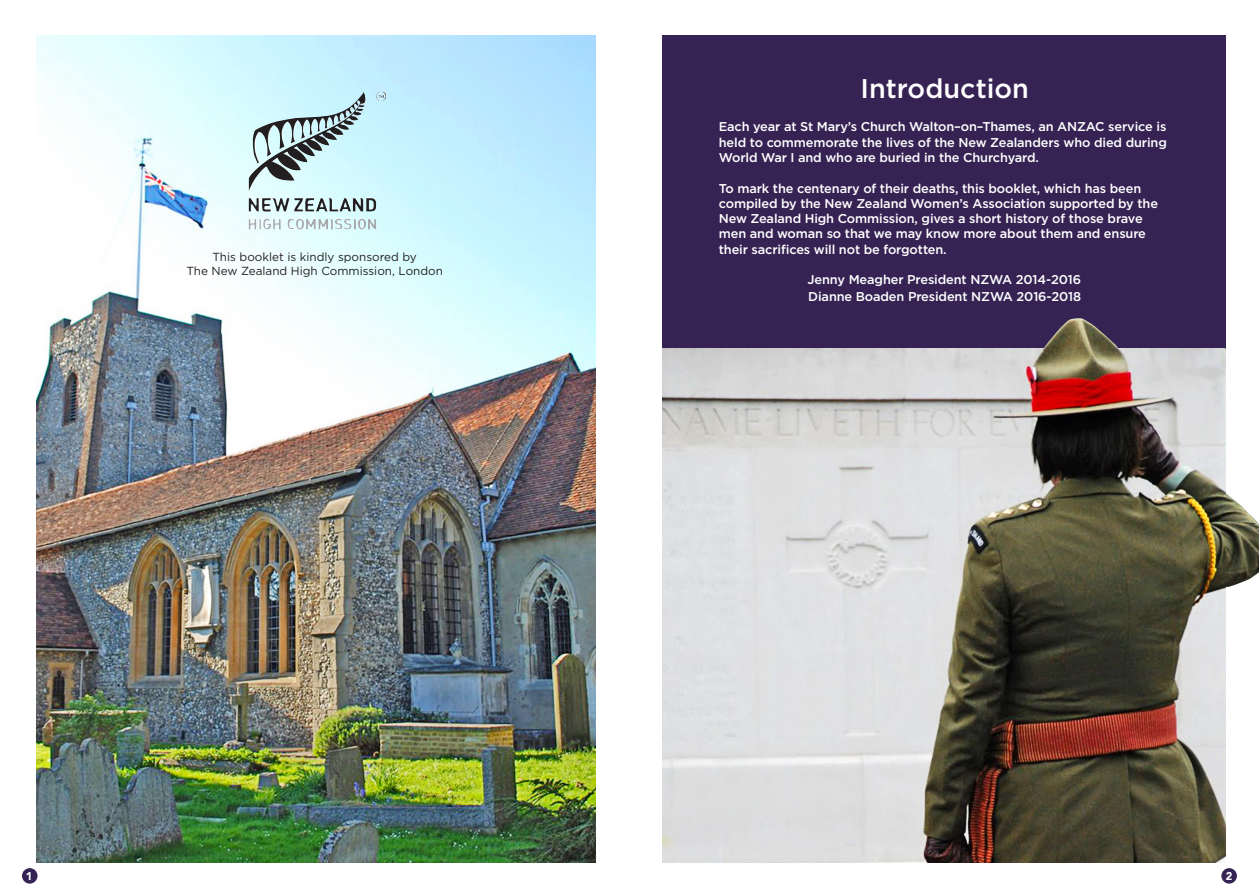
<style>
.page{position:relative;width:1259px;height:893px;background:#fff}
.page>*{position:absolute;margin:0;border:0;box-sizing:border-box;transform-origin:0 0}
.t1{font:500 27px "Gotham";color:#fff}
.t2{font:500 12.75px/15.3px "Gotham";letter-spacing:-.01em;color:#fff}
.t3{font:11.7px "Gotham";color:#231f20}
.t4{font:900 11.25px "Avenir";color:#fff}
</style>
<div class="page">
<img style="left:36px;top:35px;width:559px;height:827px">
<div style="left:662px;top:35px;width:564px;height:331px;background:#362354"></div>
<img style="left:249px;top:92px;width:137px;height:99px">
<img style="left:662px;top:349px;width:563px;height:513px">
<img style="left:1042px;top:318px;width:217px;height:269px">
<div style="left:1221px;top:868px;width:16px;height:16px;background:#362354;border-radius:50%"></div>
<div style="left:22px;top:868px;width:16px;height:16px;background:#362354;border-radius:50%"></div>
<p class="t3" style="left:213px;top:250px;width:206px">This booklet is kindly sponsored by</p>
<p class="t3" style="left:186px;top:264px;width:258px">The New Zealand High Commission, London</p>
<p class="t1" style="left:860px;top:70px;width:170px">Introduction</p>
<p class="t2" style="left:719px;top:119px;width:449px;text-align:justify">Each year at St Mary’s Church Walton–on–Thames, an ANZAC service is held to commemorate the lives of the New Zealanders who died during World War I and who are buried in the Churchyard.</p>
<p class="t2" style="left:719px;top:180px;width:441px">To mark the centenary of their deaths, this booklet, which has been compiled by the New Zealand Women’s Association supported by the New Zealand High Commission, gives a short history of those brave men and woman so that we may know more about them and ensure their sacrifices will not be forgotten.</p>
<p class="t2" style="left:807px;top:271px;width:275px;line-height:17.1px">Jenny Meagher President NZWA 2014-2016<br>Dianne Boaden President NZWA 2016-2018</p>
<p class="t4" style="left:26px;top:866px;width:8px">1</p>
<p class="t4" style="left:1225px;top:866px;width:8px">2</p>
</div>
